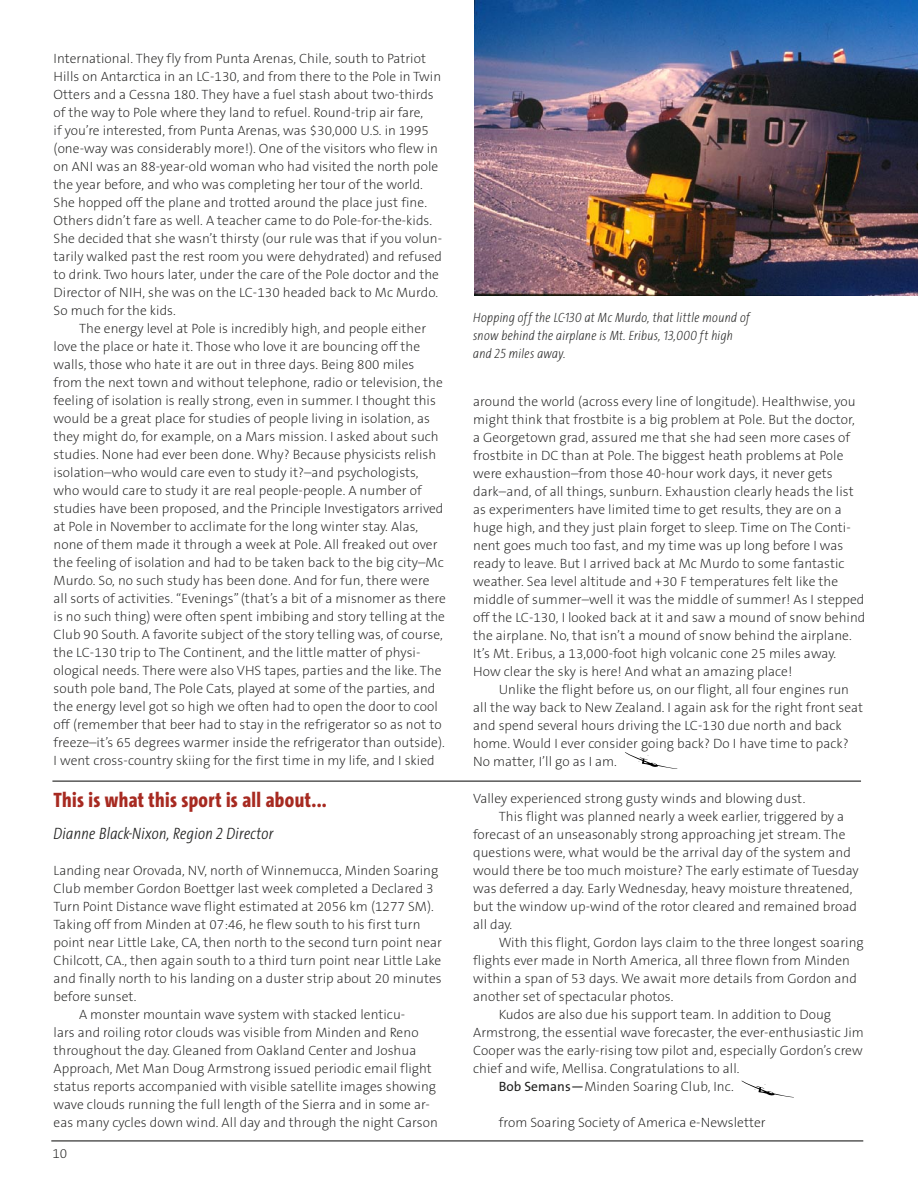
<style>
.page{position:relative;width:918px;height:1188px;background:#fff}
.page>*{position:absolute;margin:0;border:0;box-sizing:border-box;transform-origin:0 0}
.Skylines_Head{font:800 21px "The Sans Cd OF8";letter-spacing:.02em;color:#a72a21}
.Skylines_Author{font:italic 300 16.5px "The Sans Cd LF3 i";letter-spacing:.02em;color:#212120}
.Skyline_text{font:200 13.5px/18px "The Sans CE B2";letter-spacing:.005em;color:#212120}
.Skyline_captions{font:italic 200 13.5px/18px "The Sans Cd LF2 i";letter-spacing:.025em;color:#212120}
.s1{font-family:"The Sans CE B5 Plain";font-weight:400}
</style>
<div class="page">
<img style="left:474px;top:1px;width:444px;height:295px">
<hr style="left:52px;top:781px;width:809px;height:1px;background:#212120">
<svg style="left:625px;top:752px;width:52px;height:17px"></svg>
<hr style="left:51px;top:1140px;width:812px;height:1px;background:#212120">
<svg style="left:741px;top:1081px;width:52px;height:16px"></svg>
<p class="Skyline_text" style="left:54px;top:50px;width:390px">International. They fly from Punta Arenas, Chile, south to Patriot Hills on Antarctica in an LC-130, and from there to the Pole in Twin Otters and a Cessna 180. They have a fuel stash about two-thirds of the way to Pole where they land to refuel. Round-trip air fare,<br>if you’re interested, from Punta Arenas, was $30,000 U.S. in 1995 (one-way was considerably more!). One of the visitors who flew in on ANI was an 88-year-old woman who had visited the north pole the year before, and who was completing her tour of the world.<br>She hopped off the plane and trotted around the place just fine.<br>Others didn’t fare as well. A teacher came to do Pole-for-the-kids.<br>She decided that she wasn’t thirsty (our rule was that if you volun&shy;tarily walked past the rest room you were dehydrated) and refused to drink. Two hours later, under the care of the Pole doctor and the Director of NIH, she was on the LC-130 headed back to Mc Murdo.<br>So much for the kids.</p>
<p class="Skyline_text" style="left:54px;top:320px;width:394px;text-indent:26px">The energy level at Pole is incredibly high, and people either love the place or hate it. Those who love it are bouncing off the walls, those who hate it are out in three days. Being 800 miles from the next town and without telephone, radio or television, the feeling of isolation is really strong, even in summer. I thought this would be a great place for studies of people living in isolation, as they might do, for example, on a Mars mission. I asked about such studies. None had ever been done. Why? Because physicists relish isolation–who would care even to study it?–and psychologists, who would care to study it are real people-people. A number of studies have been proposed, and the Principle Investigators arrived at Pole in November to acclimate for the long winter stay. Alas, none of them made it through a week at Pole. All freaked out over the feeling of isolation and had to be taken back to the big city–Mc Murdo. So, no such study has been done. And for fun, there were all sorts of activities. “Evenings” (that’s a bit of a misnomer as there is no such thing) were often spent imbibing and story telling at the Club 90 South. A favorite subject of the story telling was, of course, the LC-130 trip to The Continent, and the little matter of physi&shy;ological needs. There were also VHS tapes, parties and the like. The south pole band, The Pole Cats, played at some of the parties, and the energy level got so high we often had to open the door to cool off (remember that beer had to stay in the refrigerator so as not to freeze–it’s 65 degrees warmer inside the refrigerator than outside).<br>I went cross-country skiing for the first time in my life, and I skied</p>
<p class="Skyline_captions" style="left:473px;top:309px;width:278px">Hopping off the LC-130 at Mc Murdo, that little mound of snow behind the airplane is Mt. Eribus, 13,000 ft high and 25 miles away.</p>
<p class="Skyline_text" style="left:473px;top:393px;width:394px">around the world (across every line of longitude). Healthwise, you might think that frostbite is a big problem at Pole. But the doctor,<br>a Georgetown grad, assured me that she had seen more cases of frostbite in DC than at Pole. The biggest heath problems at Pole were exhaustion–from those 40-hour work days, it never gets dark–and, of all things, sunburn. Exhaustion clearly heads the list as experimenters have limited time to get results, they are on a huge high, and they just plain forget to sleep. Time on The Conti&shy;nent goes much too fast, and my time was up long before I was ready to leave. But I arrived back at Mc Murdo to some fantastic weather. Sea level altitude and +30 F temperatures felt like the middle of summer–well it was the middle of summer! As I stepped off the LC-130, I looked back at it and saw a mound of snow behind the airplane. No, that isn’t a mound of snow behind the airplane.<br>It’s Mt. Eribus, a 13,000-foot high volcanic cone 25 miles away.<br>How clear the sky is here! And what an amazing place!</p>
<p class="Skyline_text" style="left:473px;top:681px;width:391px;text-indent:26px">Unlike the flight before us, on our flight, all four engines run all the way back to New Zealand. I again ask for the right front seat and spend several hours driving the LC-130 due north and back home. Would I ever consider going back? Do I have time to pack?<br>No matter, I’ll go as I am.</p>
<p class="Skylines_Head" style="left:54px;top:789px;width:275px">This is what this sport is all about...</p>
<p class="Skylines_Author" style="left:54px;top:825px;width:221px">Dianne Black-Nixon, Region 2 Director</p>
<p class="Skyline_text" style="left:54px;top:862px;width:390px">Landing near Orovada, NV, north of Winnemucca, Minden Soaring Club member Gordon Boettger last week completed a Declared 3<br>Turn Point Distance wave flight estimated at 2056 km (1277 SM).<br>Taking off from Minden at 07:46, he flew south to his first turn point near Little Lake, CA, then north to the second turn point near Chilcott, CA., then again south to a third turn point near Little Lake and finally north to his landing on a duster strip about 20 minutes before sunset.</p>
<p class="Skyline_text" style="left:54px;top:1006px;width:386px;text-indent:26px">A monster mountain wave system with stacked lenticu-<br>lars and roiling rotor clouds was visible from Minden and Reno throughout the day. Gleaned from Oakland Center and Joshua Approach, Met Man Doug Armstrong issued periodic email flight status reports accompanied with visible satellite images showing wave clouds running the full length of the Sierra and in some ar&shy;eas many cycles down wind. All day and through the night Carson</p>
<p class="Skyline_text" style="left:52px;top:1145px;width:16px">10</p>
<p class="Skyline_text" style="left:473px;top:791px;width:334px">Valley experienced strong gusty winds and blowing dust.</p>
<p class="Skyline_text" style="left:473px;top:809px;width:387px;text-indent:26px">This flight was planned nearly a week earlier, triggered by a forecast of an unseasonably strong approaching jet stream. The questions were, what would be the arrival day of the system and would there be too much moisture? The early estimate of Tuesday was deferred a day. Early Wednesday, heavy moisture threatened, but the window up-wind of the rotor cleared and remained broad all day.</p>
<p class="Skyline_text" style="left:473px;top:935px;width:392px;text-indent:26px">With this flight, Gordon lays claim to the three longest soaring flights ever made in North America, all three flown from Minden within a span of 53 days. We await more details from Gordon and another set of spectacular photos.</p>
<p class="Skyline_text" style="left:473px;top:1007px;width:392px;text-indent:26px">Kudos are also due his support team. In addition to Doug Armstrong, the essential wave forecaster, the ever-enthusiastic Jim Cooper was the early-rising tow pilot and, especially Gordon’s crew chief and wife, Mellisa. Congratulations to all.</p>
<p class="Skyline_text" style="left:499px;top:1079px;width:237px"><span class="s1">Bob Semans—</span>Minden Soaring Club, Inc.</p>
<p class="Skyline_text" style="left:499px;top:1115px;width:268px">from Soaring Society of America e-Newsletter</p>
</div>
